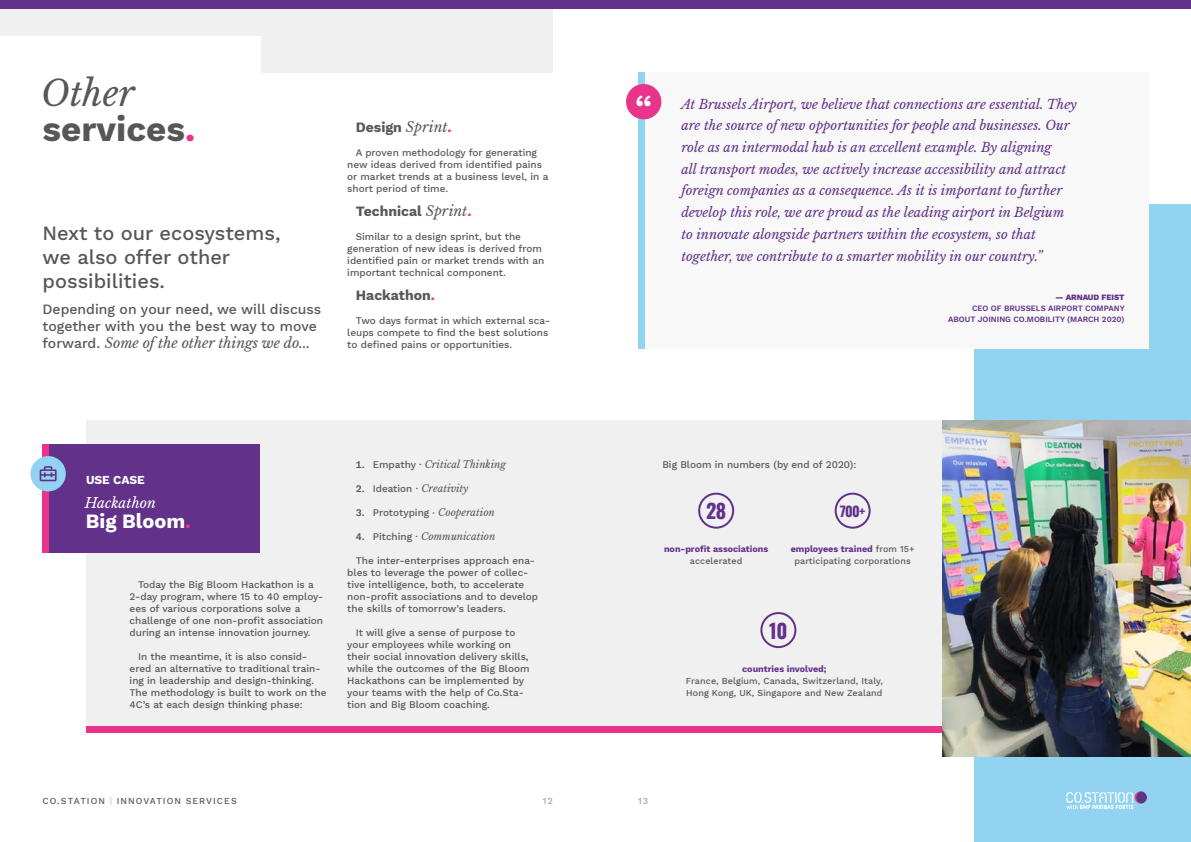
<style>
.page{position:relative;width:1191px;height:842px;background:#fff}
.page>*{position:absolute;margin:0;border:0;box-sizing:border-box;transform-origin:0 0}
.t1{font:500 38px "Work Sans";color:#fff}
.t2{font:700 35px "Work Sans";color:#575756}
.t3{font:italic 35px "Libre Baskerville";color:#575756}
.t4{font:500 20px/24px "Work Sans";color:#575756}
.t5{font:700 20px "Work Sans";color:#fff}
.t6{font:700 20px "Oswald";color:#62328a}
.t7{font:500 14px/16.8px "Work Sans";color:#575756}
.t8{font:700 14px "Work Sans";color:#575756}
.t9{font:italic 14px "Libre Baskerville";color:#575756}
.t10{font:italic 14px "Libre Baskerville";color:#fff}
.t11{font:700 14px "Oswald";color:#62328a}
.t12{font:italic 13px/21.7px "Libre Baskerville";color:#62328a}
.t13{font:700 12px "Work Sans";color:#fff}
.t14{font:500 10px/12px "Work Sans";color:#575756}
.t15{font:italic 10px "Libre Baskerville";color:#575756}
.t16{font:500 9px/12px "Work Sans";letter-spacing:.01em;color:#575756;text-align:center}
.t17{font:700 9px "Work Sans";color:#62328a}
.t18{font:500 9px "Work Sans";letter-spacing:.11em;color:#575756}
.t19{font:600 9px "Work Sans";color:#b3b2b2}
.t20{font:600 8px/11px "Work Sans";color:#62328a;text-align:right}
.t21{font:800 8px "Work Sans";color:#62328a}
.s1{color:#e8348b}
.s2{font-family:"Work Sans";font-weight:500;font-style:normal}
.s3{font-family:"Libre Baskerville";font-weight:400;font-style:italic}
.s4{font-family:"Work Sans";font-weight:600;font-style:normal}
.s5{font-weight:600}
.s6{font-weight:700;color:#62328a}
.s7{color:#91d3f0}
</style>
<div class="page">
<div style="left:974px;top:204px;width:217px;height:638px;background:#91d3f0"></div>
<div style="left:0;top:0;width:553px;height:72px;background:#f0f0f0"></div>
<div style="left:86px;top:420px;width:1105px;height:312px;background:#f0f0f0"></div>
<div style="left:42px;top:444px;width:218px;height:108px;background:#62328a"></div>
<div style="left:42px;top:444px;width:6px;height:108px;background:#e8348b"></div>
<div style="left:30px;top:456px;width:36px;height:35px;background:#91d3f0;border-radius:50%"></div>
<svg style="left:40px;top:466px;width:17px;height:15px"></svg>
<div style="left:86px;top:726px;width:891px;height:6px;background:#e8348b"></div>
<div style="left:0;top:36px;width:260px;height:144px;background:#fff"></div>
<div style="left:638px;top:72px;width:510px;height:276px;background:#f8f8f8"></div>
<div style="left:638px;top:72px;width:6px;height:276px;background:#91d3f0"></div>
<div style="left:626px;top:84px;width:35px;height:35px;background:#e8348b;border-radius:50%"></div>
<div style="left:698px;top:493px;width:36px;height:36px;border:2px solid #62328a;border-radius:50%"></div>
<div style="left:834px;top:493px;width:36px;height:36px;border:2px solid #62328a;border-radius:50%"></div>
<div style="left:760px;top:612px;width:36px;height:36px;border:2px solid #62328a;border-radius:50%"></div>
<img style="left:942px;top:420px;width:249px;height:336px">
<div style="left:0;top:0;width:298px;height:9px;background:#62328a"></div>
<div style="left:298px;top:0;width:148px;height:9px;background:#62328a"></div>
<div style="left:446px;top:0;width:149px;height:9px;background:#62328a"></div>
<div style="left:595px;top:0;width:596px;height:9px;background:#62328a"></div>
<svg style="left:1066px;top:791px;width:81px;height:18px"></svg>
<h2 class="t3" style="left:41px;top:72px;width:95px">Other</h2>
<h2 class="t2" style="left:43px;top:102px;width:154px">services<span class="s1">.</span></h2>
<h3 class="t4" style="left:43px;top:221px;width:239px">Next to our ecosystems, we also offer other possibilities.</h3>
<h3 class="t7" style="left:43px;top:301px;width:280px">Depending on your need, we will discuss together with you the best way to move</h3>
<h3 class="t9" style="left:43px;top:334px;width:269px"><span class="s2">forward.</span> Some of the other things we do...</h3>
<h3 class="t8" style="left:356px;top:117px;width:97px">Design <span class="s3">Sprint</span><span class="s1">.</span></h3>
<p class="t14" style="left:347px;top:146px;width:203px;text-indent:8px">A proven methodology for generating new ideas derived from identified pains or market trends at a business level, in a short period of time.</p>
<h3 class="t8" style="left:356px;top:201px;width:117px">Technical <span class="s3">Sprint</span><span class="s1">.</span></h3>
<p class="t14" style="left:347px;top:230px;width:198px;text-indent:8px">Similar to a design sprint, but the generation of new ideas is derived from identified pain or market trends with an important technical component.</p>
<h3 class="t8" style="left:356px;top:285px;width:81px">Hackathon<span class="s1">.</span></h3>
<p class="t14" style="left:347px;top:314px;width:204px;text-indent:8px">Two days format in which external sca&shy;leups compete to find the best solutions to defined pains or opportunities.</p>
<h1 class="t1" style="left:635px;top:81px;width:19px">“</h1>
<p class="t12" style="left:681px;top:93px;width:397px">At Brussels Airport, we believe that connections are essential. They are the source of new opportunities for people and businesses. Our role as an intermodal hub is an excellent example. By aligning<br>all transport modes, we actively increase accessibility and attract foreign companies as a consequence. As it is important to further develop this role, we are proud as the leading airport in Belgium to innovate alongside partners within the ecosystem, so that together, we contribute to a smarter mobility in our country.”</p>
<p class="t21" style="left:1055px;top:291px;width:70px">— ARNAUD FEIST</p>
<p class="t20" style="left:948px;top:302px;width:178px">CEO OF BRUSSELS AIRPORT COMPANY<br>ABOUT JOINING CO.MOBILITY (MARCH 2020)</p>
<p class="t13" style="left:86px;top:471px;width:60px">USE CASE</p>
<h3 class="t10" style="left:85px;top:494px;width:72px">Hackathon</h3>
<h3 class="t5" style="left:86px;top:506px;width:107px">Big Bloom<span class="s1">.</span></h3>
<p class="t14" style="left:130px;top:578px;width:195px;text-indent:8px">Today the Big Bloom Hackathon is a 2-day program, where 15 to 40 employ&shy;ees of various corporations solve a challenge of one non-profit association during an intense innovation journey.</p>
<p class="t14" style="left:130px;top:650px;width:198px;text-indent:8px">In the meantime, it is also consid&shy;ered an alternative to traditional train&shy;ing in leadership and design-thinking.<br>The methodology is built to work on the 4C’s at each design thinking phase:</p>
<p class="t15" style="left:356px;top:458px;width:152px"><span class="s4">1.</span> <span class="s2">Empathy ·</span> Critical Thinking</p>
<p class="t15" style="left:356px;top:482px;width:114px"><span class="s4">2.</span> <span class="s2">Ideation ·</span> Creativity</p>
<p class="t14" style="left:356px;top:506px;width:141px"><span class="s5">3.</span> Prototyping · <span class="s3">Cooperation</span></p>
<p class="t15" style="left:356px;top:530px;width:141px"><span class="s4">4.</span> <span class="s2">Pitching ·</span> Communication</p>
<p class="t14" style="left:347px;top:554px;width:192px;text-indent:8px">The inter-enterprises approach ena&shy;bles to leverage the power of collec&shy;tive intelligence, both, to accelerate non-profit associations and to develop the skills of tomorrow’s leaders.</p>
<p class="t14" style="left:347px;top:626px;width:184px;text-indent:8px">It will give a sense of purpose to your employees while working on their social innovation delivery skills, while the outcomes of the Big Bloom Hackathons can be implemented by your teams with the help of Co.Sta&shy;tion and Big Bloom coaching.</p>
<p class="t14" style="left:662px;top:458px;width:196px">Big Bloom in numbers (by end of 2020):</p>
<h3 class="t6" style="left:706px;top:493px;width:22px">28</h3>
<h3 class="t11" style="left:839px;top:499px;width:27px">700+</h3>
<p class="t17" style="left:664px;top:542px;width:106px">non-profit associations</p>
<p class="t16" style="left:690px;top:555px;width:54px">accelerated</p>
<p class="t16" style="left:790px;top:543px;width:125px"><span class="s6">employees trained</span> from 15+ participating corporations</p>
<h3 class="t6" style="left:769px;top:612px;width:20px">10</h3>
<p class="t17" style="left:742px;top:662px;width:86px">countries involved;</p>
<p class="t16" style="left:686px;top:675px;width:198px;text-align:left">France, Belgium, Canada, Switzerland, Italy,<br>Hong Kong, UK, Singapore and New Zealand</p>
<p class="t18" style="left:43px;top:794px;width:196px">CO.STATION <span class="s7">|</span> INNOVATION SERVICES</p>
<p class="t19" style="left:543px;top:794px;width:12px">12</p>
<p class="t19" style="left:638px;top:794px;width:12px">13</p>
</div>
